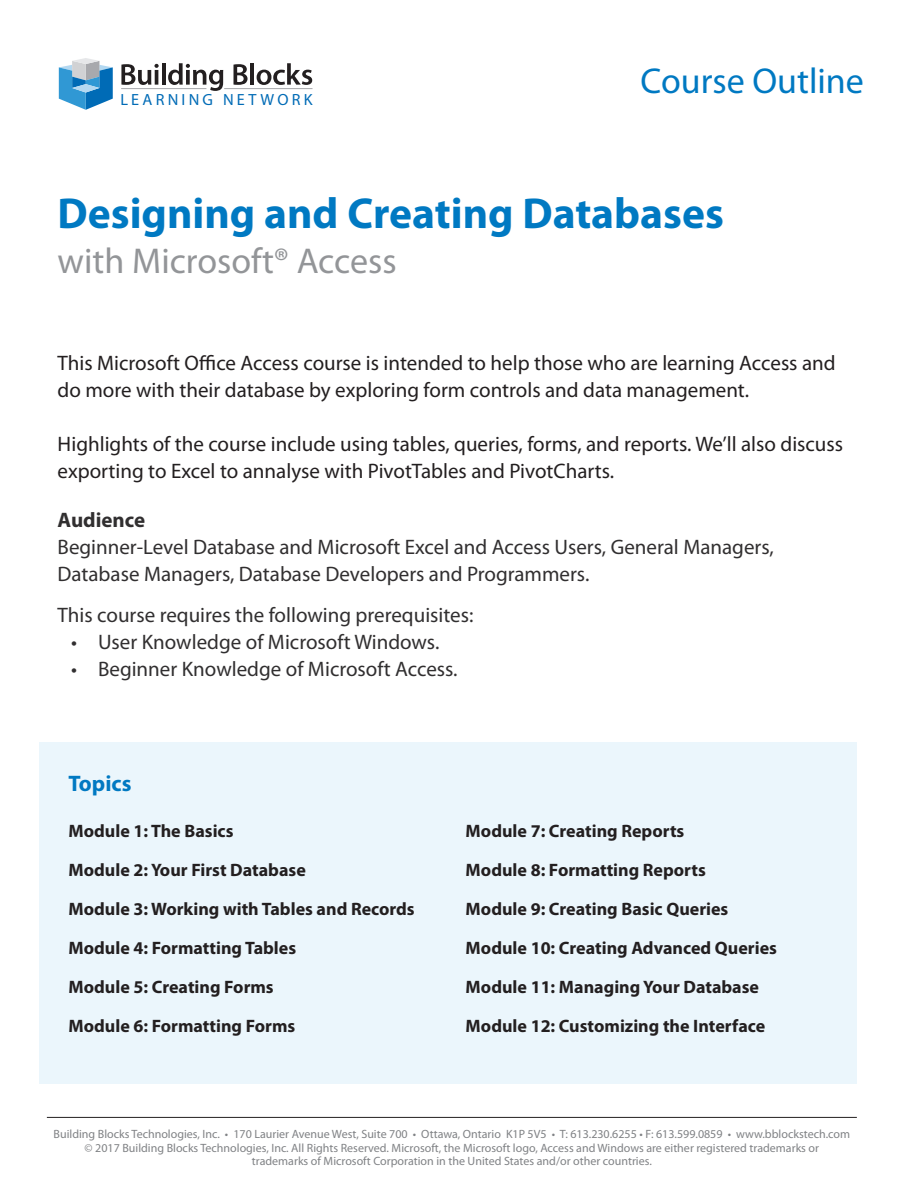
<style>
.page{position:relative;width:918px;height:1188px;background:#fff}
.page>*{position:absolute;margin:0;border:0;box-sizing:border-box;transform-origin:0 0}
.t1{font:700 43.5px "Myriad Pro";color:#0079c2}
.t2{font:36px "Myriad Pro";color:#939598}
.t3{font:36px "Myriad Pro";color:#0079c2}
.t4{font:700 22.5px "Myriad Pro";color:#0079c2}
.t5{font:21px/27px "Myriad Pro";color:#231f20}
.t6{font:21px/27px "Myriad Pro";color:#312f30}
.t7{font:700 21px "Myriad Pro";color:#312f30}
.t8{font:700 18px/39px "Myriad Pro";color:#231f20}
.t9{font:16.2px "Myriad Pro";letter-spacing:.2em;color:#006bb6}
.t10{font:12px/13.5px "Myriad Pro";color:#808285;text-align:center}
</style>
<div class="page">
<svg style="left:59px;top:58px;width:54px;height:52px"></svg>
<svg style="left:121px;top:64px;width:38px;height:21px"></svg>
<hr style="left:162px;top:63px;width:4px;height:22px;background:#231f20">
<svg style="left:168px;top:63px;width:55px;height:28px"></svg>
<svg style="left:234px;top:64px;width:14px;height:21px"></svg>
<hr style="left:250px;top:63px;width:4px;height:22px;background:#231f20">
<svg style="left:257px;top:63px;width:55px;height:22px"></svg>
<hr style="left:121px;top:88px;width:85px;height:1px;background:#a8a9ad">
<hr style="left:224px;top:88px;width:89px;height:1px;background:#a8a9ad">
<hr style="left:47px;top:1117px;width:810px;height:1px;background:#231f20">
<div style="left:40px;top:742px;width:817px;height:342px;background:#ebf6fc"></div>
<h3 class="t9" style="left:120px;top:89px;width:194px">LEARNING NETWORK</h3>
<h2 class="t3" style="left:641px;top:59px;width:225px">Course Outline</h2>
<h1 class="t1" style="left:58px;top:185px;width:668px">Designing and Creating Databases</h1>
<h2 class="t2" style="left:58px;top:239px;width:341px">with Microsoft® Access</h2>
<h3 class="t5" style="left:58px;top:349px;width:780px">This Microsoft Office Access course is intended to help those who are learning Access and do more with their database by exploring form controls and data management.</h3>
<h3 class="t5" style="left:58px;top:430px;width:787px">Highlights of the course include using tables, queries, forms, and reports. We’ll also discuss exporting to Excel to annalyse with PivotTables and PivotCharts.</h3>
<h3 class="t7" style="left:58px;top:507px;width:89px">Audience</h3>
<h3 class="t6" style="left:58px;top:533px;width:718px">Beginner-Level Database and Microsoft Excel and Access Users, General Managers,<br>Database Managers, Database Developers and Programmers.</h3>
<h3 class="t6" style="left:58px;top:601px;width:417px">This course requires the following prerequisites:</h3>
<h3 class="t6" style="left:71px;top:628px;width:370px">• User Knowledge of Microsoft Windows.</h3>
<h3 class="t6" style="left:71px;top:655px;width:388px">• Beginner Knowledge of Microsoft Access.</h3>
<h3 class="t4" style="left:68px;top:769px;width:65px">Topics</h3>
<h3 class="t8" style="left:68px;top:811px;width:348px">Module 1: The Basics<br>Module 2: Your First Database<br>Module 3: Working with Tables and Records<br>Module 4: Formatting Tables<br>Module 5: Creating Forms<br>Module 6: Formatting Forms</h3>
<h3 class="t8" style="left:466px;top:811px;width:313px">Module 7: Creating Reports<br>Module 8: Formatting Reports<br>Module 9: Creating Basic Queries Module 10: Creating Advanced Queries Module 11: Managing Your Database Module 12: Customizing the Interface</h3>
<p class="t10" style="left:54px;top:1127px;width:798px">Building Blocks Technologies, Inc. • 170 Laurier Avenue West, Suite 700 • Ottawa, Ontario K1P 5V5 • T: 613.230.6255 • F: 613.599.0859 • www.bblockstech.com © 2017 Building Blocks Technologies, Inc. All Rights Reserved. Microsoft, the Microsoft logo, Access and Windows are either registered trademarks or<br>trademarks of Microsoft Corporation in the United States and/or other countries.</p>
</div>
